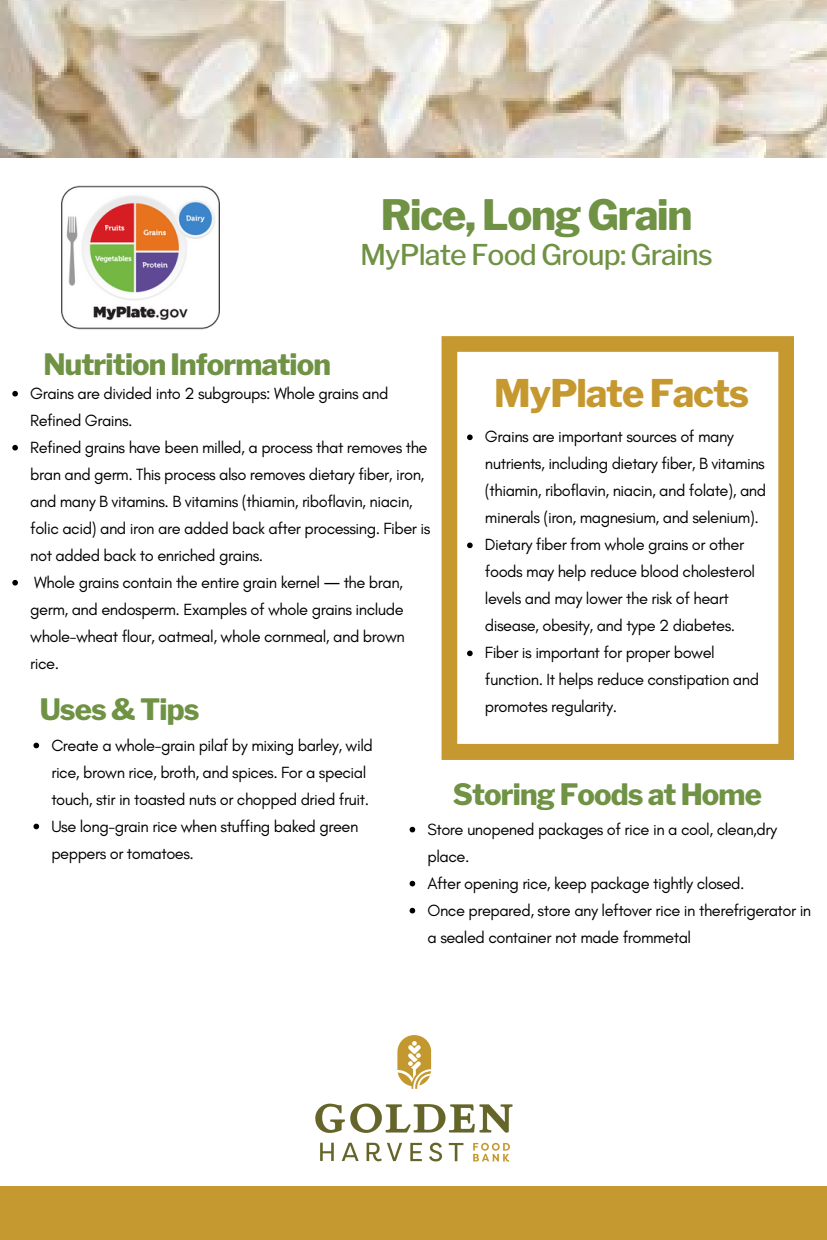
<style>
.page{position:relative;width:827px;height:1240px;background:#fff}
.page>*{position:absolute;margin:0;border:0;box-sizing:border-box;transform-origin:0 0}
.t1{font:800 41.55px "Libre Franklin";letter-spacing:-.03em;color:#6f9244}
.t2{font:800 37.8px "Libre Franklin";letter-spacing:-.03em;color:#c69930}
.t3{font:800 29.25px "Libre Franklin";letter-spacing:-.03em;color:#6f9244}
.t4{font:500 28.35px "Libre Franklin";letter-spacing:-.03em;color:#6f9244}
.t5{font:16.5px/27px "Glacial Indifference";letter-spacing:-.03em;color:#000}
.s1{font-family:"Noto Sans"}
</style>
<div class="page">
<img style="left:0;top:0;width:827px;height:158px">
<img style="left:62px;top:185px;width:157px;height:145px">
<svg style="left:441px;top:336px;width:353px;height:424px"></svg>
<div style="left:0;top:1186px;width:827px;height:54px;background:#c69930"></div>
<img style="left:315px;top:1035px;width:198px;height:127px">
<svg style="left:12px;top:391px;width:6px;height:5px"></svg>
<svg style="left:12px;top:445px;width:6px;height:5px"></svg>
<svg style="left:12px;top:580px;width:6px;height:5px"></svg>
<svg style="left:410px;top:827px;width:5px;height:5px"></svg>
<svg style="left:410px;top:881px;width:5px;height:5px"></svg>
<svg style="left:410px;top:908px;width:5px;height:5px"></svg>
<svg style="left:33px;top:743px;width:6px;height:5px"></svg>
<svg style="left:33px;top:824px;width:6px;height:5px"></svg>
<svg style="left:467px;top:434px;width:6px;height:6px"></svg>
<svg style="left:467px;top:542px;width:6px;height:6px"></svg>
<svg style="left:467px;top:650px;width:6px;height:6px"></svg>
<p class="t1" style="left:381px;top:190px;width:313px">Rice, Long Grain</p>
<p class="t4" style="left:360px;top:237px;width:354px">MyPlate Food Group: Grains</p>
<p class="t3" style="left:44px;top:347px;width:289px">Nutrition Information</p>
<p class="t5" style="left:30px;top:379px;width:360px">Grains are divided into 2 subgroups: Whole grains and<br>Refined Grains.</p>
<p class="t5" style="left:30px;top:433px;width:402px">Refined grains have been milled, a process that removes the bran and germ. This process also removes dietary fiber, iron, and many B vitamins. B vitamins (thiamin, riboflavin, niacin, folic acid) and iron are added back after processing. Fiber is not added back to enriched grains.</p>
<p class="t5" style="left:30px;top:568px;width:376px;text-align:justify">Whole grains contain the entire grain kernel <span class="s1">―</span> the bran, germ, and endosperm. Examples of whole grains include whole-wheat flour, oatmeal, whole cornmeal, and brown rice.</p>
<p class="t2" style="left:494px;top:370px;width:256px">MyPlate Facts</p>
<p class="t5" style="left:485px;top:423px;width:283px">Grains are important sources of many nutrients, including dietary fiber, B vitamins (thiamin, riboflavin, niacin, and folate), and minerals (iron, magnesium, and selenium).</p>
<p class="t5" style="left:485px;top:531px;width:272px">Dietary fiber from whole grains or other foods may help reduce blood cholesterol levels and may lower the risk of heart disease, obesity, and type 2 diabetes.</p>
<p class="t5" style="left:485px;top:639px;width:276px">Fiber is important for proper bowel function. It helps reduce constipation and promotes regularity.</p>
<p class="t3" style="left:40px;top:692px;width:161px">Uses &amp; Tips</p>
<p class="t5" style="left:51px;top:731px;width:323px">Create a whole-grain pilaf by mixing barley, wild rice, brown rice, broth, and spices. For a special touch, stir in toasted nuts or chopped dried fruit.</p>
<p class="t5" style="left:51px;top:812px;width:309px">Use long-grain rice when stuffing baked green peppers or tomatoes.</p>
<p class="t3" style="left:453px;top:776px;width:311px">Storing Foods at Home</p>
<p class="t5" style="left:427px;top:815px;width:351px">Store unopened packages of rice in a cool, clean,dry place.</p>
<p class="t5" style="left:427px;top:869px;width:318px">After opening rice, keep package tightly closed.</p>
<p class="t5" style="left:427px;top:896px;width:385px">Once prepared, store any leftover rice in therefrigerator in a sealed container not made frommetal</p>
</div>
